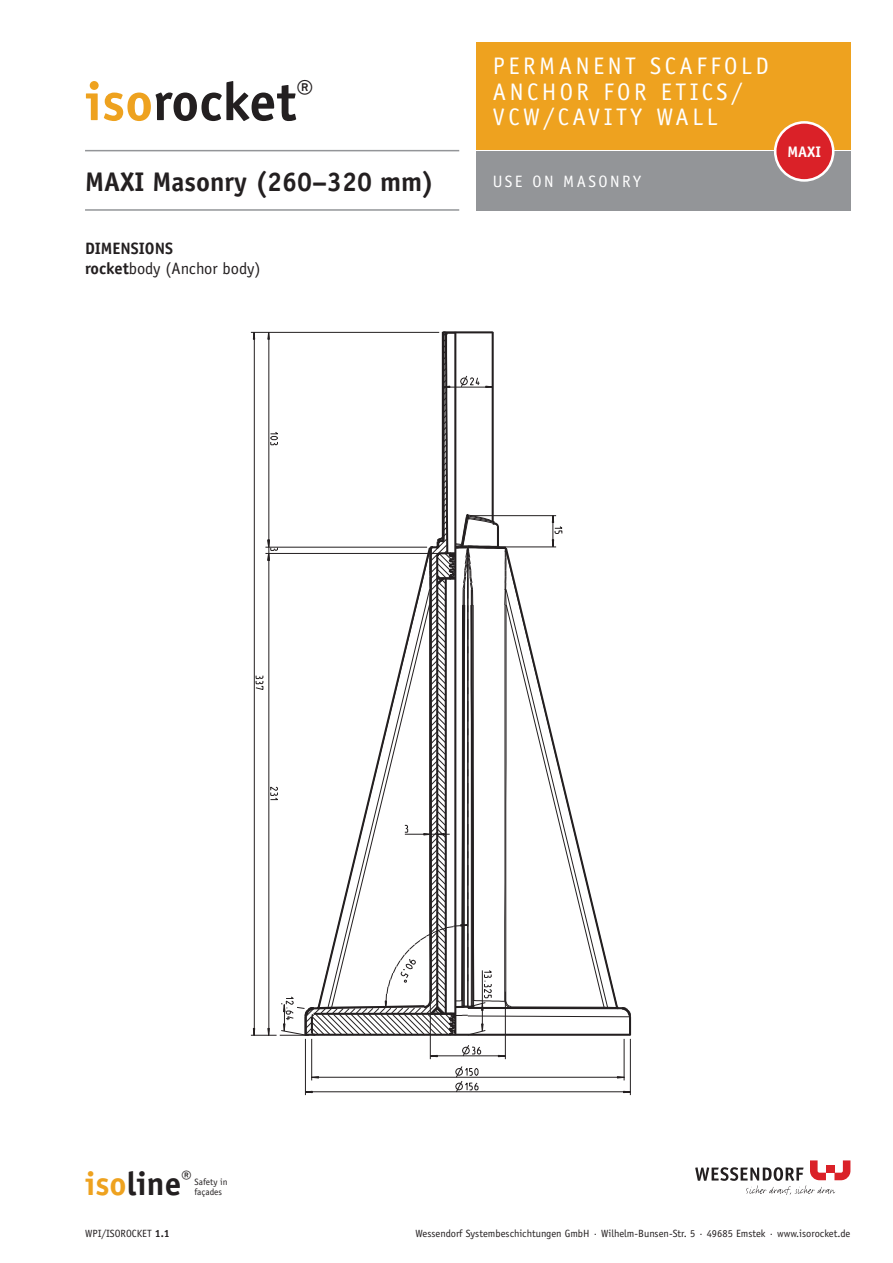
<style>
.page{position:relative;width:893px;height:1263px;background:#fff}
.page>*{position:absolute;margin:0;border:0;box-sizing:border-box;transform-origin:0 0}
.t1{font:700 54px "Officina Sans Std";color:#231f20}
.t2{font:700 33px "Officina Sans Std";color:#231f20}
.t3{font:700 27px "Officina Sans Std";color:#231f20}
.t4{font:24px/25.5px "Officina Sans Std";letter-spacing:.15em;color:#fff}
.t5{font:700 16.5px/19.5px "Officina Sans Std";color:#231f20}
.t6{font:16.5px "Officina Sans Std";letter-spacing:.15em;color:#fff}
.t7{font:700 15.3px "Officina Sans Std";color:#fff}
.t8{font:10.5px "Officina Sans Std";color:#231f20}
.t9{font:9.15px/9.8px "Officina Sans Std";color:#231f20}
.s1{color:#eea21f}
.s2{font-weight:400}
.s3{font-weight:700}
</style>
<div class="page">
<svg style="left:695px;top:1160px;width:155px;height:35px"></svg>
<div style="left:826px;top:1165px;width:8px;height:8px;background:#da2128"></div>
<div style="left:476px;top:43px;width:374px;height:107px;background:#eea21f"></div>
<div style="left:476px;top:151px;width:374px;height:60px;background:#939598"></div>
<hr style="left:85px;top:150px;width:374px;height:1px;background:#939598">
<hr style="left:85px;top:209px;width:374px;height:2px;background:#939598">
<div style="left:775px;top:122px;width:58px;height:58px;background:#da2128;border-radius:50%"></div>
<div style="left:774px;top:121px;width:60px;height:61px;border:3px solid #fff;border-radius:50%"></div>
<svg style="left:461px;top:1045px;width:21px;height:12px"></svg>
<svg style="left:497px;top:1054px;width:8px;height:4px"></svg>
<svg style="left:429px;top:1054px;width:9px;height:4px"></svg>
<hr style="left:430px;top:991px;width:1px;height:68px;background:#231f20">
<hr style="left:505px;top:992px;width:1px;height:67px;background:#231f20">
<hr style="left:430px;top:1055px;width:75px;height:1px;background:#231f20">
<svg style="left:251px;top:331px;width:381px;height:706px"></svg>
<svg style="left:616px;top:1076px;width:8px;height:3px"></svg>
<svg style="left:312px;top:1076px;width:7px;height:3px"></svg>
<svg style="left:454px;top:1066px;width:25px;height:27px"></svg>
<svg style="left:304px;top:1090px;width:9px;height:4px"></svg>
<svg style="left:623px;top:1090px;width:7px;height:4px"></svg>
<hr style="left:305px;top:1039px;width:1px;height:56px;background:#231f20">
<hr style="left:311px;top:1039px;width:1px;height:41px;background:#231f20">
<hr style="left:624px;top:1039px;width:1px;height:41px;background:#231f20">
<hr style="left:630px;top:1039px;width:1px;height:56px;background:#231f20">
<hr style="left:311px;top:1077px;width:313px;height:1px;background:#231f20">
<hr style="left:305px;top:1091px;width:326px;height:1px;background:#231f20">
<h1 class="t1" style="left:85px;top:68px;width:230px"><span class="s1">iso</span>rocket<sup>®</sup></h1>
<h3 class="t3" style="left:85px;top:165px;width:351px">MAXI Masonry (260–320 mm)</h3>
<h3 class="t5" style="left:85px;top:239px;width:177px">DIMENSIONS<br>rocket<span class="s2">body (Anchor body)</span></h3>
<h3 class="t4" style="left:493px;top:53px;width:277px">PERMANENT SCAFFOLD<br>ANCHOR FOR ETICS/<br>VCW/CAVITY WALL</h3>
<h3 class="t6" style="left:493px;top:172px;width:150px">USE ON MASONRY</h3>
<h3 class="t7" style="left:787px;top:142px;width:35px">MAXI</h3>
<h2 class="t2" style="left:85px;top:1163px;width:108px"><span class="s1">iso</span>line<sup>®</sup></h2>
<p class="t9" style="left:195px;top:1177px;width:34px">Safety in façades</p>
<p class="t8" style="left:85px;top:1228px;width:86px">WPI/ISOROCKET <span class="s3">1.1</span></p>
<p class="t8" style="left:415px;top:1228px;width:436px">Wessendorf Systembeschichtungen GmbH · Wilhelm-Bunsen-Str. 5 · 49685 Emstek · www.isorocket.de</p>
</div>
